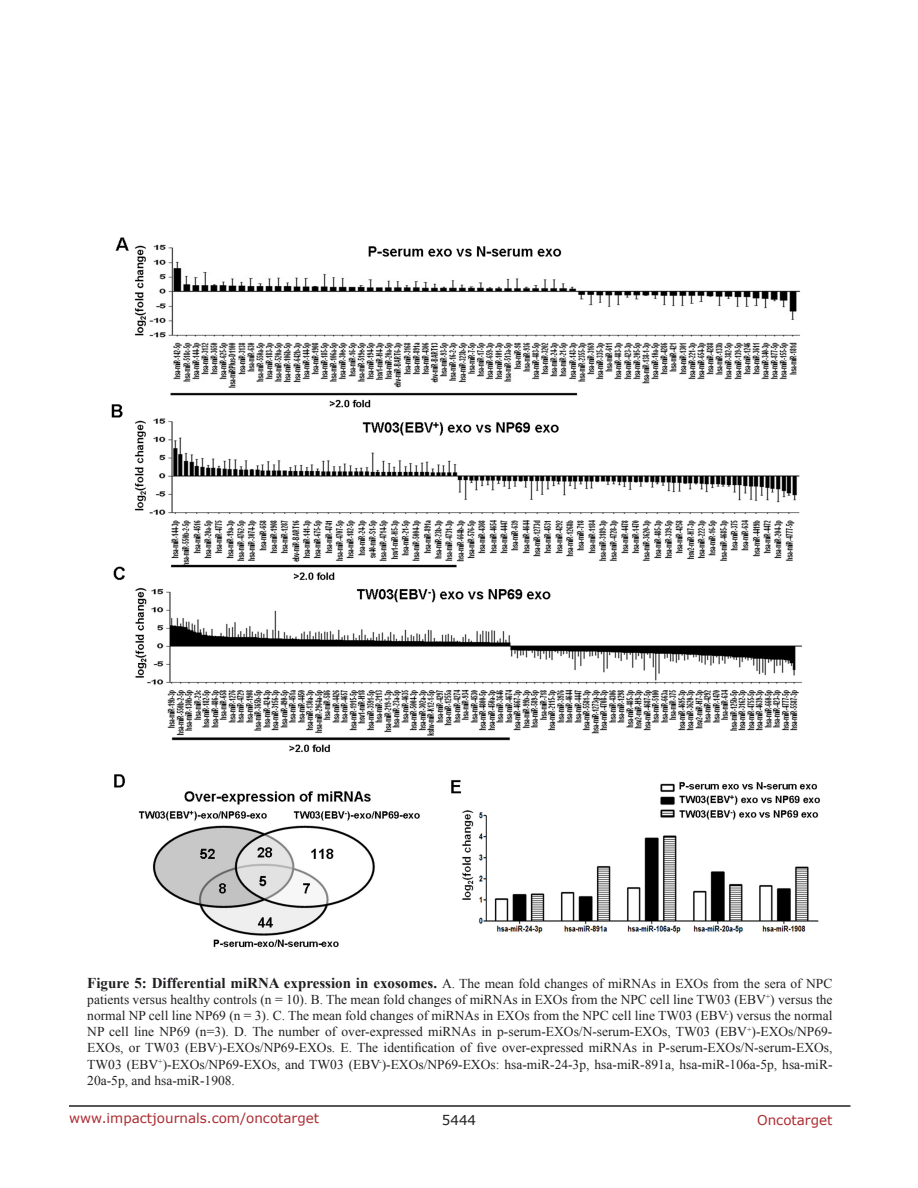
<style>
.page{position:relative;width:918px;height:1188px;background:#fff}
.page>*{position:absolute;margin:0;border:0;box-sizing:border-box;transform-origin:0 0}
.FigureText{font:13.5px/16.2px "Times New Roman";color:#221f22;text-align:justify}
.t1{font:13.5px "Verdana";color:#ac2b31}
.t2{font:13.5px "Verdana";color:#221f22}
.s1{font-weight:700;font-size:15px}
</style>
<div class="page">
<hr style="left:69px;top:1105px;width:781px;height:2px;background:#231f20">
<img style="left:111px;top:237px;width:709px;height:711px">
<p class="FigureText" style="left:87px;top:975px;width:747px"><span class="s1">Figure 5: Differential miRNA expression in exosomes.</span> A. The mean fold changes of miRNAs in EXOs from the sera of NPC patients versus healthy controls (n = 10). B. The mean fold changes of miRNAs in EXOs from the NPC cell line TW03 (EBV<sup>+</sup>) versus the normal NP cell line NP69 (n = 3). C. The mean fold changes of miRNAs in EXOs from the NPC cell line TW03 (EBV<sup>-</sup>) versus the normal NP cell line NP69 (n=3). D. The number of over-expressed miRNAs in p-serum-EXOs/N-serum-EXOs, TW03 (EBV<sup>+</sup>)-EXOs/NP69- EXOs, or TW03 (EBV<sup>-</sup>)-EXOs/NP69-EXOs. E. The identification of five over-expressed miRNAs in P-serum-EXOs/N-serum-EXOs, TW03 (EBV<sup>+</sup>)-EXOs/NP69-EXOs, and TW03 (EBV<sup>-</sup>)-EXOs/NP69-EXOs: hsa-miR-24-3p, hsa-miR-891a, hsa-miR-106a-5p, hsa-miR-20a-5p, and hsa-miR-1908.</p>
<p class="t1" style="left:69px;top:1109px;width:252px">www.impactjournals.com/oncotarget</p>
<p class="t2" style="left:442px;top:1111px;width:36px">5444</p>
<p class="t1" style="left:757px;top:1111px;width:77px">Oncotarget</p>
</div>
